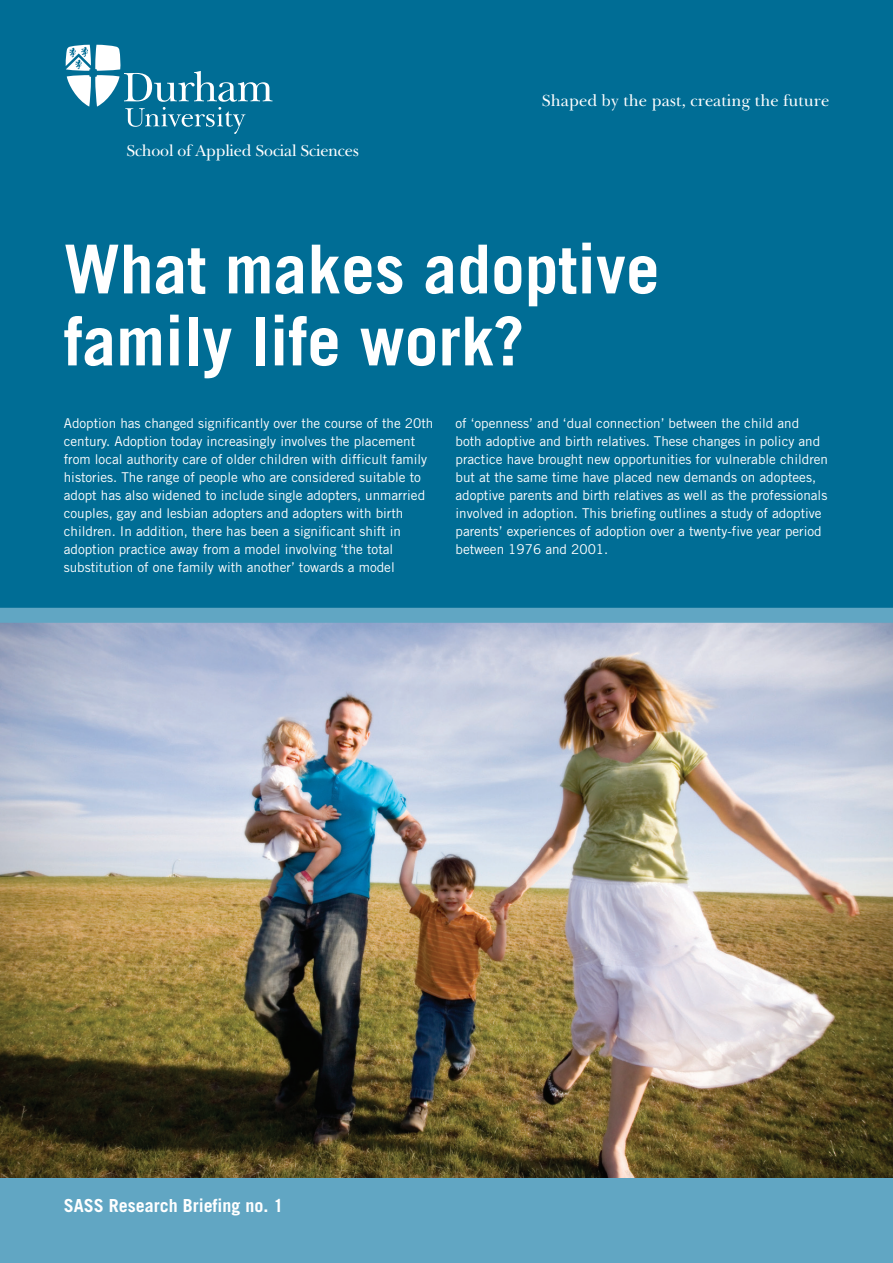
<style>
.page{position:relative;width:893px;height:1263px;background:#006d95}
.page>*{position:absolute;margin:0;border:0;box-sizing:border-box;transform-origin:0 0}
.t1{font:700 67.5px/72px "Trade Gothic";color:#fff}
.t2{font:700 18px "Trade Gothic";color:#fff}
.t3{font:16.5px "Baskerville BT";color:#fff}
.t4{font:16.2px "Baskerville BT";letter-spacing:-.015em;color:#fff}
.t5{font:13.5px/18px "Trade Gothic";color:#fff}
</style>
<div class="page">
<img style="left:0;top:623px;width:893px;height:555px">
<svg style="left:66px;top:45px;width:206px;height:89px"></svg>
<div style="left:0;top:1178px;width:893px;height:85px;background:#61a6c3"></div>
<div style="left:0;top:608px;width:893px;height:15px;background:#61a6c3"></div>
<p class="t4" style="left:126px;top:141px;width:234px">School of Applied Social Sciences</p>
<p class="t3" style="left:542px;top:94px;width:289px">Shaped by the past, creating the future</p>
<h1 class="t1" style="left:64px;top:239px;width:597px">What makes adoptive family life work?</h1>
<p class="t5" style="left:64px;top:415px;width:371px">Adoption has changed significantly over the course of the 20th century. Adoption today increasingly involves the placement from local authority care of older children with difficult family histories. The range of people who are considered suitable to adopt has also widened to include single adopters, unmarried couples, gay and lesbian adopters and adopters with birth children. In addition, there has been a significant shift in adoption practice away from a model involving ‘the total substitution of one family with another’ towards a model</p>
<p class="t5" style="left:455px;top:415px;width:374px">of ‘openness’ and ‘dual connection’ between the child and both adoptive and birth relatives. These changes in policy and practice have brought new opportunities for vulnerable children but at the same time have placed new demands on adoptees, adoptive parents and birth relatives as well as the professionals involved in adoption. This briefing outlines a study of adoptive parents’ experiences of adoption over a twenty-five year period between 1976 and 2001.</p>
<h2 class="t2" style="left:64px;top:1199px;width:221px">SASS Research Briefing no. 1</h2>
</div>
